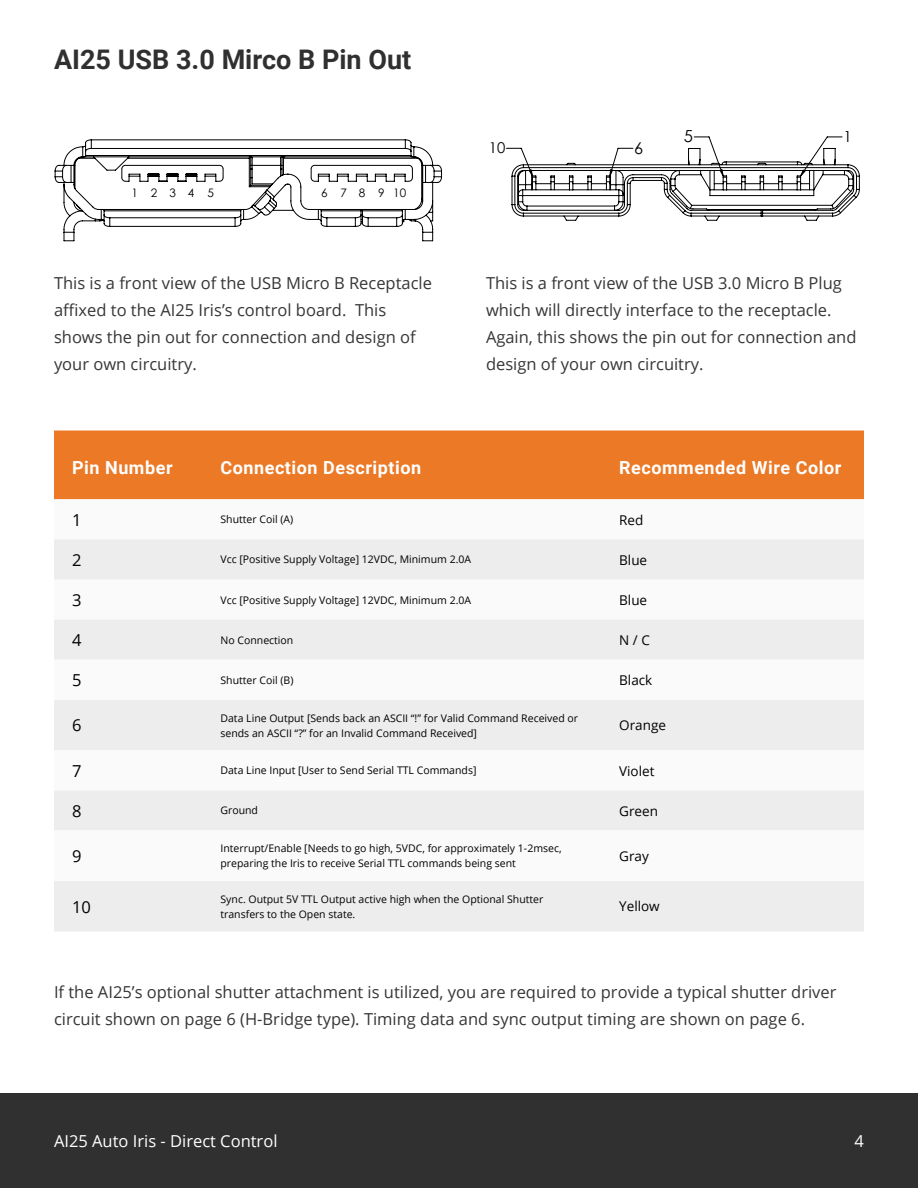
<style>
.page{position:relative;width:918px;height:1188px;background:#fff}
.page>*{position:absolute;margin:0;border:0;box-sizing:border-box;transform-origin:0 0}
.t1{font:700 27px "Roboto";color:#303030}
.t2{font:700 18px "Roboto";letter-spacing:.03em;color:#fff}
.t3{font:16.65px "Century Gothic";color:#000}
.t4{font:16.5px/27px "Open Sans";color:#373636}
.t5{font:16.5px "Open Sans";color:#fff}
.t6{font:16.5px "Open Sans";color:#000}
.t7{font:16.2px "Century Gothic";color:#000}
.t8{font:15.3px "Century Gothic";color:#000}
.t9{font:15px "Century Gothic";color:#000}
.t10{font:13.5px "Open Sans";color:#000}
.t11{font:11.7px "Century Gothic";letter-spacing:1.025em;color:#000}
.t12{font:10.5px/15px "Open Sans";color:#000}
</style>
<div class="page">
<div style="left:0;top:1094px;width:918px;height:94px;background:#303030"></div>
<div style="left:54px;top:430px;width:810px;height:69px;background:#eb7926"></div>
<svg style="left:54px;top:499px;width:810px;height:1px"></svg>
<div style="left:54px;top:539px;width:810px;height:41px;background:#ededed"></div>
<div style="left:54px;top:620px;width:810px;height:311px;background:#ededed"></div>
<svg style="left:54px;top:660px;width:810px;height:221px"></svg>
<svg style="left:506px;top:136px;width:354px;height:85px"></svg>
<svg style="left:55px;top:139px;width:387px;height:102px"></svg>
<h1 class="t1" style="left:54px;top:40px;width:359px">AI25 USB 3.0 Mirco B Pin Out</h1>
<p class="t11" style="left:132px;top:185px;width:84px">12345</p>
<p class="t11" style="left:321px;top:185px;width:87px">678 910</p>
<h3 class="t9" style="left:489px;top:137px;width:18px">10</h3>
<h3 class="t7" style="left:634px;top:137px;width:11px">6</h3>
<h3 class="t3" style="left:684px;top:125px;width:11px">5</h3>
<h3 class="t8" style="left:843px;top:126px;width:10px">1</h3>
<h3 class="t4" style="left:54px;top:269px;width:380px">This is a front view of the USB Micro B Receptacle affixed to the AI25 Iris’s control board. This shows the pin out for connection and design of your own circuitry.</h3>
<h3 class="t4" style="left:486px;top:269px;width:372px">This is a front view of the USB 3.0 Micro B Plug which will directly interface to the receptacle.<br>Again, this shows the pin out for connection and design of your own circuitry.</h3>
<h2 class="t2" style="left:72px;top:455px;width:102px">Pin Number</h2>
<h2 class="t2" style="left:220px;top:455px;width:202px">Connection Description</h2>
<h2 class="t2" style="left:619px;top:455px;width:224px">Recommended Wire Color</h2>
<h3 class="t6" style="left:72px;top:508px;width:11px">1</h3>
<p class="t12" style="left:220px;top:512px;width:74px">Shutter Coil (A)</p>
<p class="t10" style="left:619px;top:510px;width:26px">Red</p>
<h3 class="t6" style="left:72px;top:548px;width:11px">2</h3>
<p class="t12" style="left:220px;top:552px;width:252px">Vcc [Positive Supply Voltage] 12VDC, Minimum 2.0A</p>
<p class="t10" style="left:619px;top:550px;width:30px">Blue</p>
<h3 class="t6" style="left:72px;top:589px;width:11px">3</h3>
<p class="t12" style="left:220px;top:592px;width:252px">Vcc [Positive Supply Voltage] 12VDC, Minimum 2.0A</p>
<p class="t10" style="left:619px;top:591px;width:30px">Blue</p>
<h3 class="t6" style="left:72px;top:629px;width:11px">4</h3>
<p class="t12" style="left:220px;top:632px;width:74px">No Connection</p>
<p class="t10" style="left:619px;top:631px;width:32px">N / C</p>
<h3 class="t6" style="left:72px;top:669px;width:11px">5</h3>
<p class="t12" style="left:220px;top:672px;width:75px">Shutter Coil (B)</p>
<p class="t10" style="left:619px;top:671px;width:35px">Black</p>
<h3 class="t6" style="left:72px;top:714px;width:11px">6</h3>
<p class="t12" style="left:220px;top:710px;width:359px">Data Line Output [Sends back an ASCII “!” for Valid Command Received or sends an ASCII “?” for an Invalid Command Received]</p>
<p class="t10" style="left:619px;top:716px;width:48px">Orange</p>
<h3 class="t6" style="left:72px;top:759px;width:11px">7</h3>
<p class="t12" style="left:220px;top:763px;width:257px">Data Line Input [User to Send Serial TTL Commands]</p>
<p class="t10" style="left:619px;top:761px;width:37px">Violet</p>
<h3 class="t6" style="left:72px;top:799px;width:11px">8</h3>
<p class="t12" style="left:220px;top:803px;width:39px">Ground</p>
<p class="t10" style="left:619px;top:801px;width:40px">Green</p>
<h3 class="t6" style="left:72px;top:845px;width:11px">9</h3>
<p class="t12" style="left:220px;top:841px;width:343px">Interrupt/Enable [Needs to go high, 5VDC, for approximately 1-2msec, preparing the Iris to receive Serial TTL commands being sent</p>
<p class="t10" style="left:619px;top:847px;width:31px">Gray</p>
<h3 class="t6" style="left:72px;top:895px;width:20px">10</h3>
<p class="t12" style="left:220px;top:891px;width:324px">Sync. Output 5V TTL Output active high when the Optional Shutter transfers to the Open state.</p>
<p class="t10" style="left:619px;top:897px;width:42px">Yellow</p>
<h3 class="t4" style="left:54px;top:978px;width:784px">If the AI25’s optional shutter attachment is utilized, you are required to provide a typical shutter driver circuit shown on page 6 (H-Bridge type). Timing data and sync output timing are shown on page 6.</h3>
<h3 class="t5" style="left:54px;top:1129px;width:225px">AI25 Auto Iris - Direct Control</h3>
<h3 class="t5" style="left:855px;top:1129px;width:11px">4</h3>
</div>
